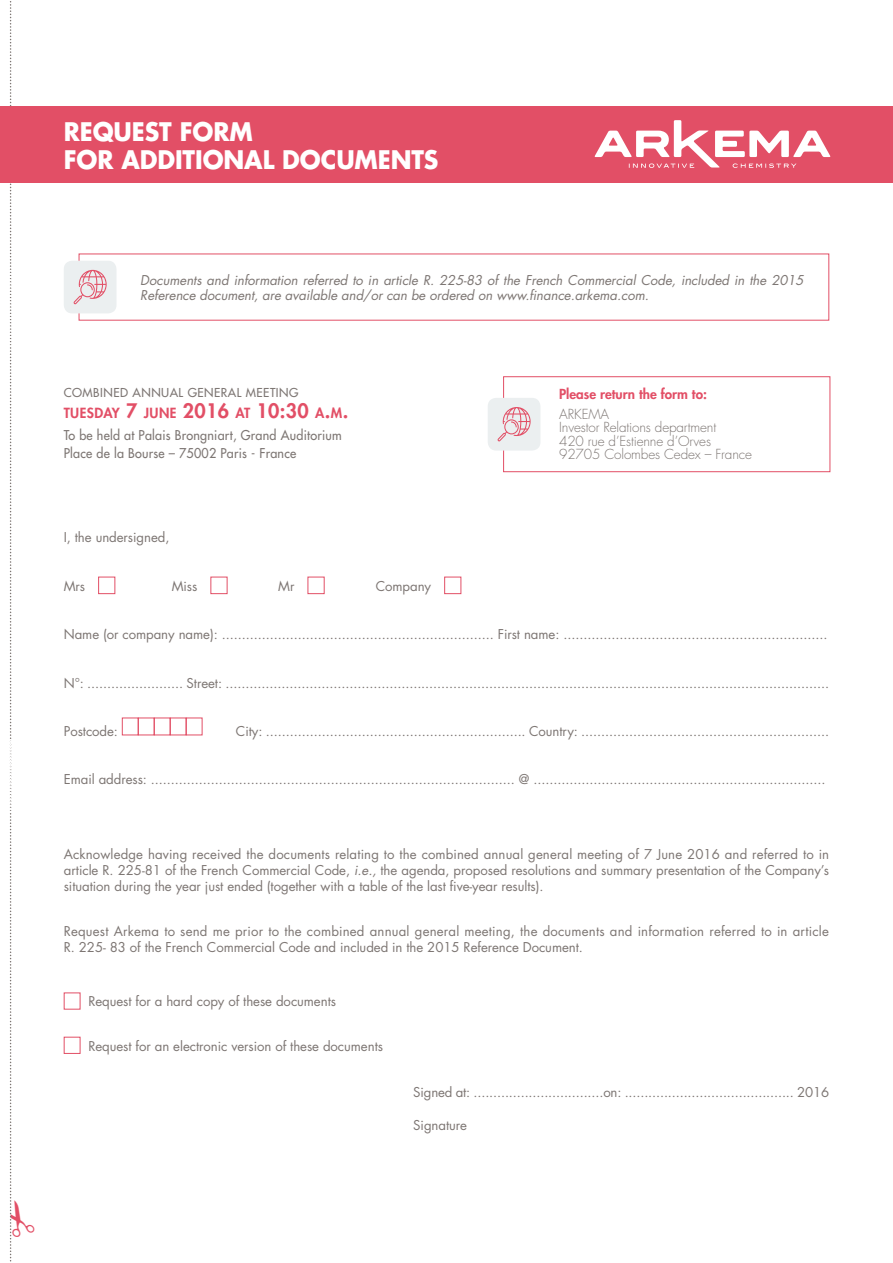
<style>
.page{position:relative;width:893px;height:1263px;background:#fff}
.page>*{position:absolute;margin:0;border:0;box-sizing:border-box;transform-origin:0 0}
.t1{font:700 24.9px/28.3px "Futura Std";letter-spacing:-.005em;color:#fff;scale:.95 1}
.t2{font:800 13.65px "Futura Std";letter-spacing:.03em;color:#e24f66}
.t3{font:300 13.5px/13.5px "Futura Std";letter-spacing:-.01em;color:#7d7673}
.t4{font:800 13.5px "Futura Std";color:#e24f66}
.t5{font:13.2px/15.8px "Futura Std";letter-spacing:-.005em;color:#7d7673;text-align:justify}
.t6{font:13.2px/15.8px "Futura Std";letter-spacing:.015em;color:#7d7673}
.t7{font:italic 13.2px/15.8px "Futura Std";letter-spacing:-.005em;color:#7d7673}
.t8{font:500 13.2px/18px "Futura Std";letter-spacing:.02em;color:#7d7673;scale:.95 1}
.t9{font:500 12px "Futura Std";letter-spacing:.04em;color:#7d7673}
.s1{font-size:19.5px}
.s2{font-style:italic}
</style>
<div class="page">
<div style="left:98px;top:577px;width:17px;height:17px;border:1px solid #e24f66"></div>
<div style="left:308px;top:577px;width:17px;height:17px;border:1px solid #e24f66"></div>
<div style="left:444px;top:577px;width:17px;height:17px;border:1px solid #e24f66"></div>
<div style="left:122px;top:718px;width:17px;height:17px;border:1px solid #e24f66"></div>
<div style="left:138px;top:718px;width:17px;height:17px;border:1px solid #e24f66"></div>
<div style="left:154px;top:718px;width:17px;height:17px;border:1px solid #e24f66"></div>
<div style="left:170px;top:718px;width:17px;height:17px;border:1px solid #e24f66"></div>
<div style="left:186px;top:718px;width:16px;height:17px;border:1px solid #e24f66"></div>
<div style="left:503px;top:376px;width:327px;height:96px;border:1px solid #e24f66"></div>
<div style="left:0;top:106px;width:893px;height:77px;background:#e24f66"></div>
<svg style="left:594px;top:120px;width:237px;height:48px"></svg>
<div style="left:64px;top:992px;width:16px;height:17px;border:1px solid #e24f66"></div>
<div style="left:64px;top:1037px;width:16px;height:17px;border:1px solid #e24f66"></div>
<div style="left:79px;top:254px;width:750px;height:67px;border:1px solid #e24f66"></div>
<div style="left:64px;top:261px;width:53px;height:52px;background:#ebeff0;border-radius:9px"></div>
<svg style="left:74px;top:270px;width:33px;height:34px"></svg>
<div style="left:488px;top:398px;width:52px;height:53px;background:#ebeff0;border-radius:9px"></div>
<svg style="left:498px;top:407px;width:33px;height:34px"></svg>
<svg style="left:10px;top:1px;width:2px;height:1261px"></svg>
<h1 class="t1" style="left:64px;top:119px;width:396px">REQUEST FORM<br>FOR ADDITIONAL DOCUMENTS</h1>
<p class="t7" style="left:140px;top:273px;width:665px">Documents and information referred to in article R. 225-83 of the French Commercial Code, included in the 2015<br>Reference document, are available and/or can be ordered on www.finance.arkema.com.</p>
<p class="t9" style="left:64px;top:386px;width:236px">COMBINED ANNUAL GENERAL MEETING</p>
<p class="t2" style="left:64px;top:407px;width:286px">TUESDAY <span class="s1">7</span> JUNE <span class="s1">2016</span> AT <span class="s1">10:30</span> A<span class="s1">.</span>M<span class="s1">.</span></p>
<p class="t8" style="left:64px;top:427px;width:294px">To be held at Palais Brongniart, Grand Auditorium<br>Place de la Bourse – 75002 Paris - France</p>
<p class="t4" style="left:559px;top:388px;width:149px">Please return the form to:</p>
<p class="t3" style="left:559px;top:408px;width:194px">ARKEMA<br>Investor Relations department<br>420 rue d’Estienne d’Orves<br>92705 Colombes Cedex – France</p>
<p class="t5" style="left:64px;top:531px;width:107px">I, the undersigned,</p>
<p class="t5" style="left:64px;top:579px;width:23px">Mrs</p>
<p class="t5" style="left:172px;top:579px;width:27px">Miss</p>
<p class="t5" style="left:278px;top:579px;width:18px">Mr</p>
<p class="t5" style="left:376px;top:579px;width:57px">Company</p>
<p class="t5" style="left:64px;top:627px;width:765px">Name (or company name): .................................................................... First name: ..................................................................</p>
<p class="t5" style="left:64px;top:676px;width:767px">N°: ........................ Street: .......................................................................................................................................................</p>
<p class="t5" style="left:64px;top:724px;width:56px">Postcode:</p>
<p class="t5" style="left:236px;top:724px;width:595px">City: ................................................................. Country: ..............................................................</p>
<p class="t5" style="left:64px;top:773px;width:763px">Email address: ........................................................................................... @ .........................................................................</p>
<p class="t5" style="left:64px;top:847px;width:767px">Acknowledge having received the documents relating to the combined annual general meeting of 7 June 2016 and referred to in article R. 225-81 of the French Commercial Code, <span class="s2">i.e.,</span> the agenda, proposed resolutions and summary presentation of the Company’s situation during the year just ended (together with a table of the last five-year results).</p>
<p class="t6" style="left:64px;top:924px;width:767px">Request Arkema to send me prior to the combined annual general meeting, the documents and information referred to in article<br>R. 225- 83 of the French Commercial Code and included in the 2015 Reference Document.</p>
<p class="t5" style="left:88px;top:994px;width:249px">Request for a hard copy of these documents</p>
<p class="t5" style="left:88px;top:1039px;width:296px">Request for an electronic version of these documents</p>
<p class="t5" style="left:413px;top:1086px;width:417px">Signed at: .................................on: ........................................... 2016</p>
<p class="t5" style="left:413px;top:1118px;width:55px">Signature</p>
</div>
